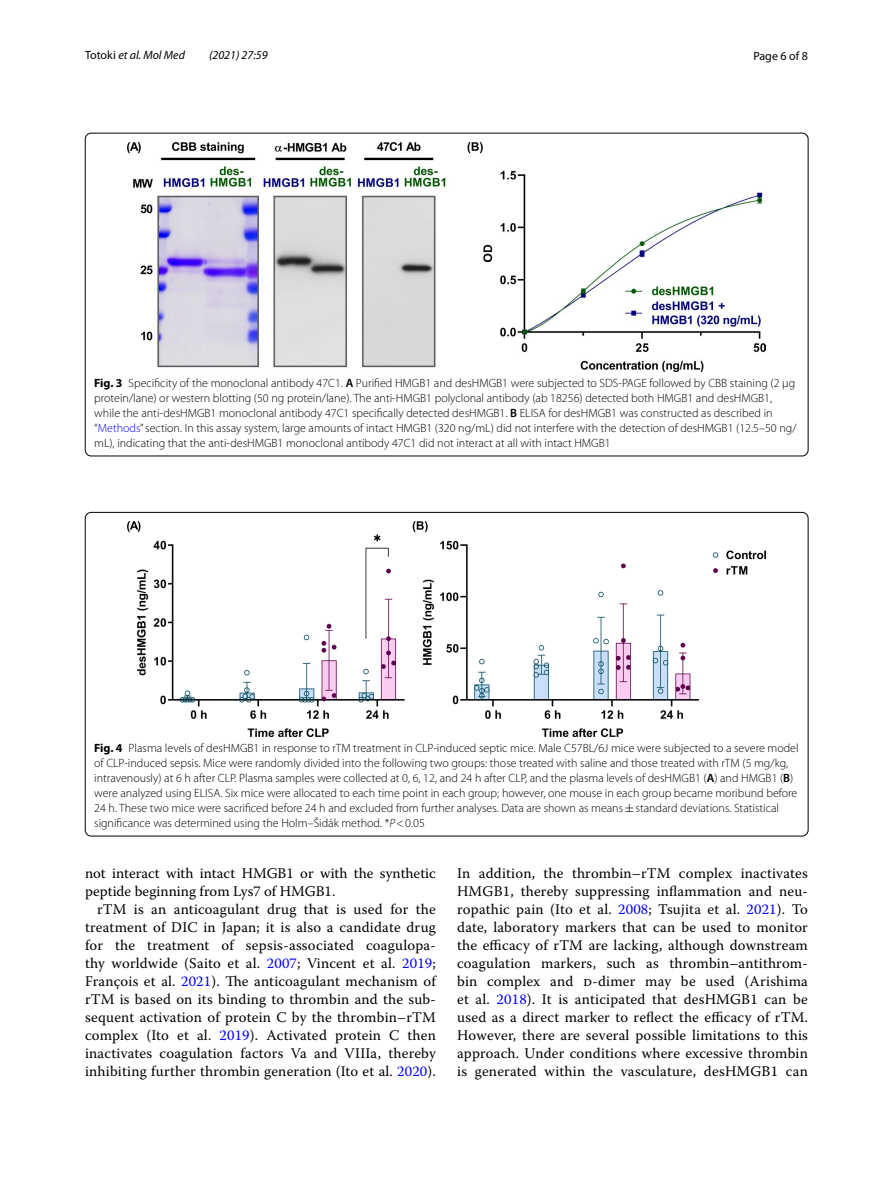
<style>
.page{position:relative;width:893px;height:1187px;background:#fff}
.page>*{position:absolute;margin:0;border:0;box-sizing:border-box;transform-origin:0 0}
.t1{font:14.7px/18px "Warnock Pro";letter-spacing:.01em;color:#000;text-align:justify}
.t2{font:300 12px/15px "Myriad Pro";color:#000}
.t3{font:italic 12px "Myriad Pro";color:#000}
.t4{font:12px "Myriad Pro";color:#000}
.s1{font-style:normal}
.s2{font-weight:700}
.s3{font-weight:600}
.s4{color:#00f}
.s5{font-family:"MTSY";font-weight:400}
.s6{font-style:italic}
</style>
<div class="page">
<img style="left:128px;top:142px;width:638px;height:230px">
<img style="left:128px;top:521px;width:638px;height:215px">
<p class="t3" style="left:85px;top:48px;width:101px"><span class="s1">Totoki</span> et al. Mol Med</p>
<p class="t3" style="left:209px;top:48px;width:60px">(2021) 27:59</p>
<p class="t4" style="left:753px;top:48px;width:56px">Page 6 of 8</p>
<p class="t2" style="left:94px;top:375px;width:704px"><span class="s2">Fig. 3</span> Specificity of the monoclonal antibody 47C1. <span class="s3">A</span> Purified HMGB1 and desHMGB1 were subjected to SDS-PAGE followed by CBB staining (2 μg protein/lane) or western blotting (50 ng protein/lane). The anti-HMGB1 polyclonal antibody (ab 18256) detected both HMGB1 and desHMGB1, while the anti-desHMGB1 monoclonal antibody 47C1 specifically detected desHMGB1. <span class="s3">B</span> ELISA for desHMGB1 was constructed as described in “<span class="s4">Methods</span>” section. In this assay system, large amounts of intact HMGB1 (320 ng/mL) did not interfere with the detection of desHMGB1 (12.5–50 ng/ mL), indicating that the anti-desHMGB1 monoclonal antibody 47C1 did not interact at all with intact HMGB1</p>
<p class="t2" style="left:94px;top:740px;width:706px"><span class="s2">Fig. 4</span> Plasma levels of desHMGB1 in response to rTM treatment in CLP-induced septic mice. Male C57BL/6J mice were subjected to a severe model of CLP-induced sepsis. Mice were randomly divided into the following two groups: those treated with saline and those treated with rTM (5 mg/kg, intravenously) at 6 h after CLP. Plasma samples were collected at 0, 6, 12, and 24 h after CLP, and the plasma levels of desHMGB1 (<span class="s3">A</span>) and HMGB1 (<span class="s3">B</span>) were analyzed using ELISA. Six mice were allocated to each time point in each group; however, one mouse in each group became moribund before 24 h. These two mice were sacrificed before 24 h and excluded from further analyses. Data are shown as means<span class="s5">±</span>standard deviations. Statistical significance was determined using the Holm–Šidák method. *<span class="s6">P</span>&lt;0.05</p>
<p class="t1" style="left:85px;top:864px;width:352px">not interact with intact HMGB1 or with the synthetic peptide beginning from Lys7 of HMGB1.</p>
<p class="t1" style="left:85px;top:900px;width:352px;text-indent:12px">rTM is an anticoagulant drug that is used for the treatment of DIC in Japan; it is also a candidate drug for the treatment of sepsis-associated coagulopa&shy;thy worldwide (Saito et al. <span class="s4">2007</span>; Vincent et al. <span class="s4">2019</span>; François et al. <span class="s4">2021</span>). The anticoagulant mechanism of rTM is based on its binding to thrombin and the sub&shy;sequent activation of protein C by the thrombin–rTM complex (Ito et al. <span class="s4">2019</span>). Activated protein C then inactivates coagulation factors Va and VIIIa, thereby inhibiting further thrombin generation (Ito et al. <span class="s4">2020</span>).</p>
<p class="t1" style="left:457px;top:864px;width:352px">In addition, the thrombin–rTM complex inactivates HMGB1, thereby suppressing inflammation and neu&shy;ropathic pain (Ito et al. <span class="s4">2008</span>; Tsujita et al. <span class="s4">2021</span>). To date, laboratory markers that can be used to monitor the efficacy of rTM are lacking, although downstream coagulation markers, such as thrombin–antithrom&shy;bin complex and d-dimer may be used (Arishima et al. <span class="s4">2018</span>). It is anticipated that desHMGB1 can be used as a direct marker to reflect the efficacy of rTM.<br>However, there are several possible limitations to this approach. Under conditions where excessive thrombin is generated within the vasculature, desHMGB1 can</p>
</div>
